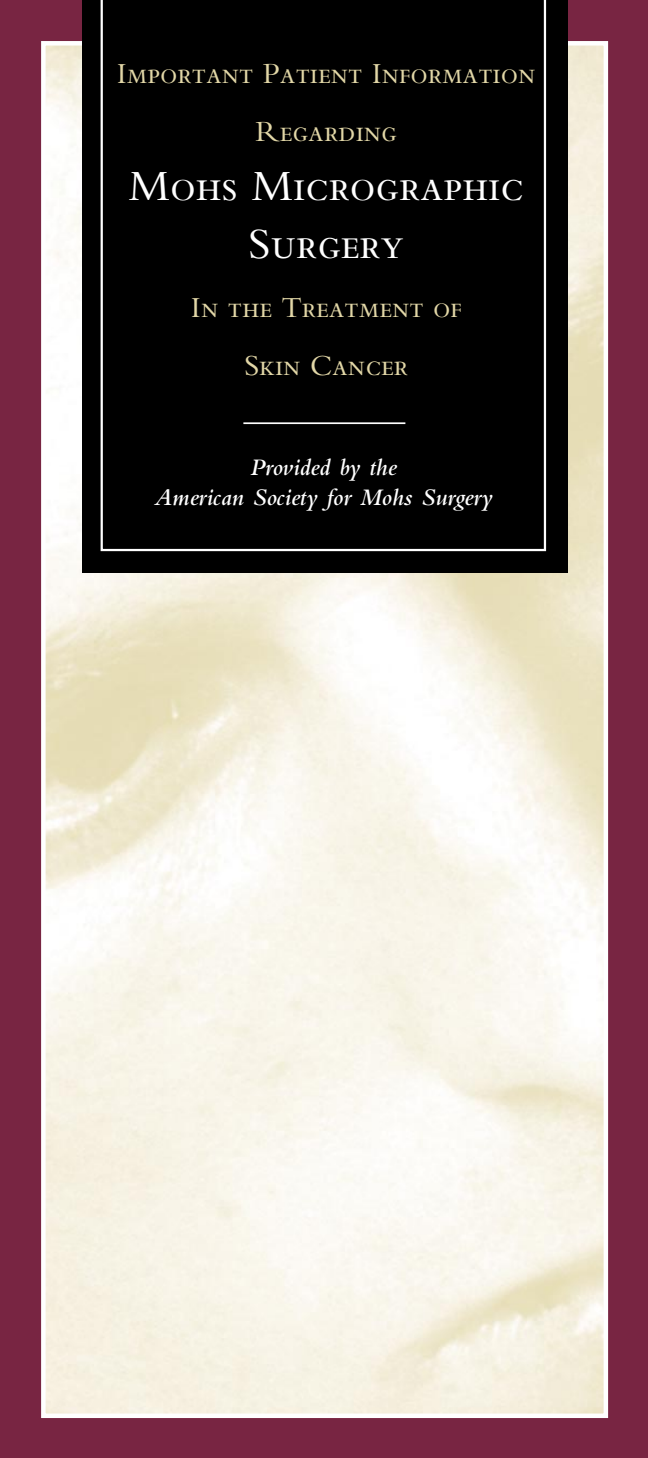
<style>
.page{position:relative;width:648px;height:1458px;background:#782542}
.page>*{position:absolute;margin:0;border:0;box-sizing:border-box;transform-origin:0 0}
.t1{font:45px/58.5px "Bembo Caps Small Caps";color:#fff;text-align:center}
.t2{font:30.38px/58.5px "Bembo Caps Small Caps";color:#e2d7a7;text-align:center}
.t3{font:italic 600 24.75px/29.7px "Bembo";color:#fff;text-align:center}
</style>
<div class="page">
<img style="left:46px;top:46px;width:557px;height:1367px">
<div style="left:41px;top:41px;width:567px;height:1377px;border:4px solid #fff"></div>
<div style="left:82px;top:0;width:486px;height:573px;background:#000"></div>
<svg style="left:101px;top:0;width:445px;height:551px"></svg>
<hr style="left:243px;top:422px;width:162px;height:2px;background:#fff">
<p class="t2" style="left:117px;top:43px;width:420px">Important Patient Information<br>Regarding</p>
<h1 class="t1" style="left:129px;top:155px;width:397px">Mohs Micrographic<br>Surgery</h1>
<p class="t2" style="left:191px;top:277px;width:272px">In the Treatment of<br>Skin Cancer</p>
<p class="t3" style="left:154px;top:455px;width:340px">Provided by the<br>American Society for Mohs Surgery</p>
</div>
